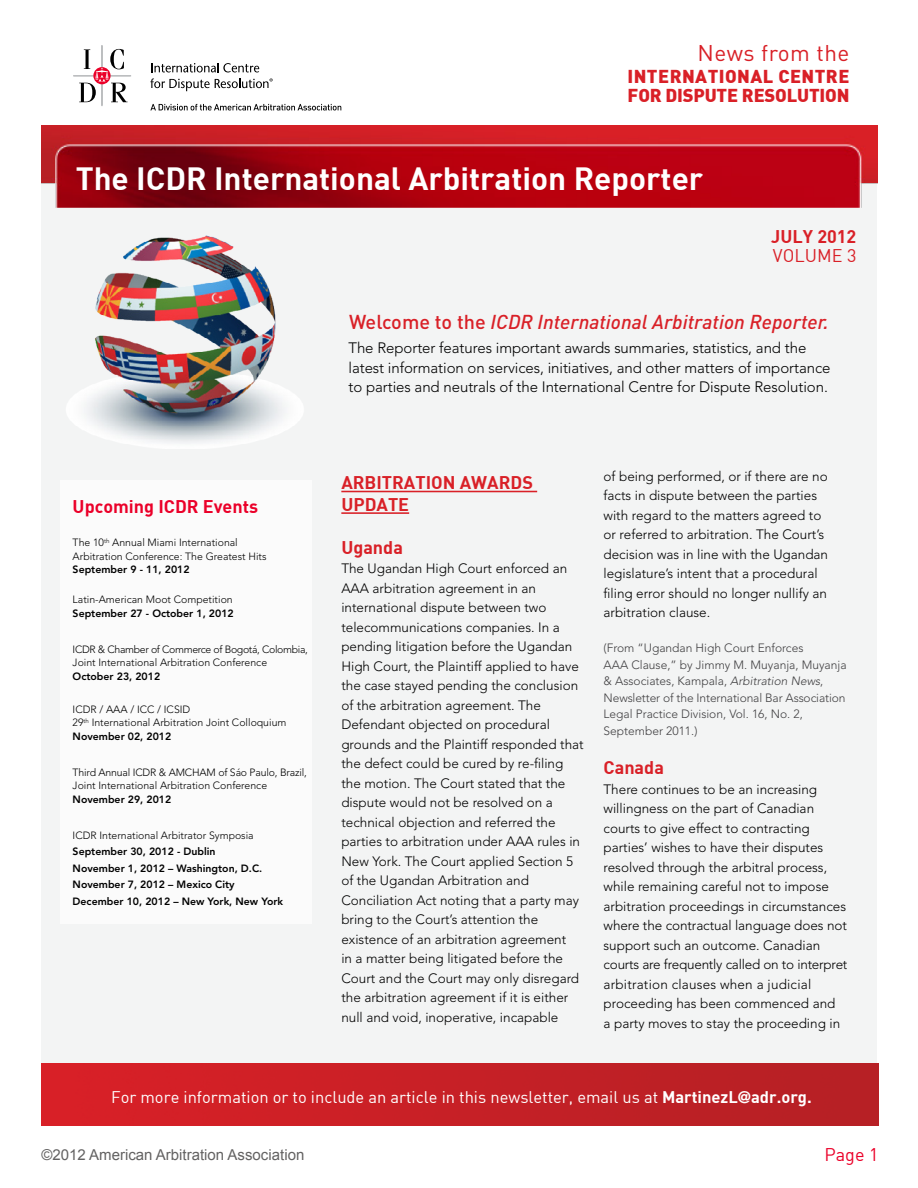
<style>
.page{position:relative;width:918px;height:1188px;background:#fff}
.page>*{position:absolute;margin:0;border:0;box-sizing:border-box;transform-origin:0 0}
.t1{font:31.5px "DIN Bold";color:#fff}
.t2{font:22.5px "DIN";letter-spacing:.02em;color:#d92027}
.t3{font:italic 500 19.8px "DIN";color:#d92027}
.t4{font:900 18.3px/18.3px "DIN";letter-spacing:.005em;color:#d92027}
.t5{font:18px/21.6px "DIN Bold";color:#d92027}
.t6{font:18px "DIN Bold";color:#eb0029}
.t7{font:18px "DIN";color:#d92027}
.t8{font:18px "DIN";color:#eb0029}
.t9{font:16.5px "DIN";color:#fff}
.t10{font:300 15px/19.5px "Avenir LT Std";letter-spacing:-.005em;color:#000}
.t11{font:15px "Arial";color:#636262}
.t12{font:300 13.5px/19.5px "Avenir LT Std";color:#000}
.t13{font:300 12px/16.5px "Avenir LT Std";color:#414042}
.t14{font:300 10.5px/13.5px "Avenir LT Std";color:#000}
.t15{font:800 10.5px/16.5px "Avenir LT Std";color:#000}
.s1{font-family:"DIN Medium Alternate";font-weight:400;font-style:normal}
.s2{font-weight:800}
.s3{font-style:italic}
.s4{font-family:"DIN Bold"}
.s5{font-family:"Avenir LT Std";font-weight:900}
</style>
<div class="page">
<div style="left:42px;top:132px;width:835px;height:993px;background:#f3f4f4"></div>
<img style="left:42px;top:1063px;width:837px;height:62px">
<img style="left:42px;top:126px;width:835px;height:82px">
<div style="left:73px;top:76px;width:58px;height:1px;border:1px solid #bcbec0"></div>
<div style="left:102px;top:45px;width:1px;height:61px;border:1px solid #bcbec0"></div>
<svg style="left:151px;top:63px;width:108px;height:9px"></svg>
<svg style="left:79px;top:49px;width:49px;height:53px"></svg>
<svg style="left:150px;top:78px;width:123px;height:13px"></svg>
<svg style="left:150px;top:104px;width:191px;height:6px"></svg>
<hr style="left:341px;top:491px;width:196px;height:1px;background:#d92027">
<hr style="left:341px;top:512px;width:68px;height:2px;background:#d92027">
<div style="left:60px;top:481px;width:252px;height:443px;background:#fbfbfb"></div>
<img style="left:59px;top:200px;width:248px;height:248px">
<h2 class="t2" style="left:698px;top:39px;width:153px">News from the</h2>
<h3 class="t4" style="left:627px;top:67px;width:224px">INTERNATIONAL CENTRE<br>FOR DISPUTE RESOLUTION</h3>
<h1 class="t1" style="left:76px;top:158px;width:629px">The ICDR International Arbitration Reporter</h1>
<h3 class="t5" style="left:771px;top:225px;width:87px">JULY 2012</h3>
<h3 class="t7" style="left:773px;top:244px;width:85px">VOLUME 3</h3>
<h3 class="t3" style="left:349px;top:309px;width:481px"><span class="s1">Welcome to the</span> ICDR International Arbitration Reporter.</h3>
<h3 class="t6" style="left:73px;top:495px;width:187px">Upcoming ICDR Events</h3>
<p class="t14" style="left:73px;top:536px;width:195px">The 10<sup>th</sup> Annual Miami International<br>Arbitration Conference: The Greatest Hits</p>
<p class="t15" style="left:73px;top:561px;width:119px">September 9 - 11, 2012</p>
<p class="t14" style="left:73px;top:593px;width:162px">Latin-American Moot Competition</p>
<p class="t15" style="left:73px;top:605px;width:163px">September 27 - October 1, 2012</p>
<p class="t14" style="left:73px;top:642px;width:237px">ICDR &amp; Chamber of Commerce of Bogotá, Colombia,<br>Joint International Arbitration Conference</p>
<p class="t15" style="left:73px;top:668px;width:89px">October 23, 2012</p>
<p class="t14" style="left:73px;top:702px;width:215px">ICDR / AAA / ICC / ICSID<br>29<sup>th</sup> International Arbitration Joint Colloquium<br><span class="s2">November 02, 2012</span></p>
<p class="t14" style="left:73px;top:765px;width:236px">Third Annual ICDR &amp; AMCHAM of Sáo Paulo, Brazil,<br>Joint International Arbitration Conference</p>
<p class="t15" style="left:73px;top:791px;width:100px">November 29, 2012</p>
<p class="t14" style="left:73px;top:828px;width:183px">ICDR International Arbitrator Symposia</p>
<p class="t15" style="left:73px;top:843px;width:212px">September 30, 2012 - Dublin<br>November 1, 2012 – Washington, D.C.<br>November 7, 2012 – Mexico City<br>December 10, 2012 – New York, New York</p>
<p class="t10" style="left:349px;top:338px;width:484px">The Reporter features important awards summaries, statistics, and the latest information on services, initiatives, and other matters of importance to parties and neutrals of the International Centre for Dispute Resolution.</p>
<h3 class="t5" style="left:341px;top:471px;width:193px">Arbitration Awards<br>Update</h3>
<h3 class="t5" style="left:341px;top:536px;width:63px">Uganda</h3>
<p class="t12" style="left:341px;top:559px;width:244px">The Ugandan High Court enforced an AAA arbitration agreement in an international dispute between two telecommunications companies. In a pending litigation before the Ugandan High Court, the Plaintiff applied to have the case stayed pending the conclusion of the arbitration agreement. The Defendant objected on procedural grounds and the Plaintiff responded that the defect could be cured by re-filing the motion. The Court stated that the dispute would not be resolved on a technical objection and referred the parties to arbitration under AAA rules in New York. The Court applied Section 5 of the Ugandan Arbitration and Conciliation Act noting that a party may bring to the Court’s attention the existence of an arbitration agreement<br>in a matter being litigated before the Court and the Court may only disregard the arbitration agreement if it is either null and void, inoperative, incapable</p>
<p class="t12" style="left:604px;top:467px;width:226px">of being performed, or if there are no facts in dispute between the parties with regard to the matters agreed to or referred to arbitration. The Court’s decision was in line with the Ugandan legislature’s intent that a procedural filing error should no longer nullify an arbitration clause.</p>
<p class="t13" style="left:604px;top:640px;width:245px">(From “Ugandan High Court Enforces<br>AAA Clause,” by Jimmy M. Muyanja, Muyanja &amp; Associates, Kampala, <span class="s3">Arbitration News</span>, Newsletter of the International Bar Association Legal Practice Division, Vol. 16, No. 2, September 2011.)</p>
<h3 class="t5" style="left:604px;top:756px;width:62px">Canada</h3>
<p class="t12" style="left:604px;top:779px;width:245px">There continues to be an increasing willingness on the part of Canadian courts to give effect to contracting parties’ wishes to have their disputes resolved through the arbitral process, while remaining careful not to impose arbitration proceedings in circumstances where the contractual language does not support such an outcome. Canadian courts are frequently called on to interpret arbitration clauses when a judicial proceeding has been commenced and<br>a party moves to stay the proceeding in</p>
<p class="t9" style="left:111px;top:1086px;width:702px">For more information or to include an article in this newsletter, email us at <span class="s4">MartinezL</span><span class="s5">@</span><span class="s4">adr.org.</span></p>
<p class="t11" style="left:42px;top:1145px;width:264px">©2012 American Arbitration Association</p>
<h3 class="t8" style="left:825px;top:1143px;width:55px">Page 1</h3>
</div>
